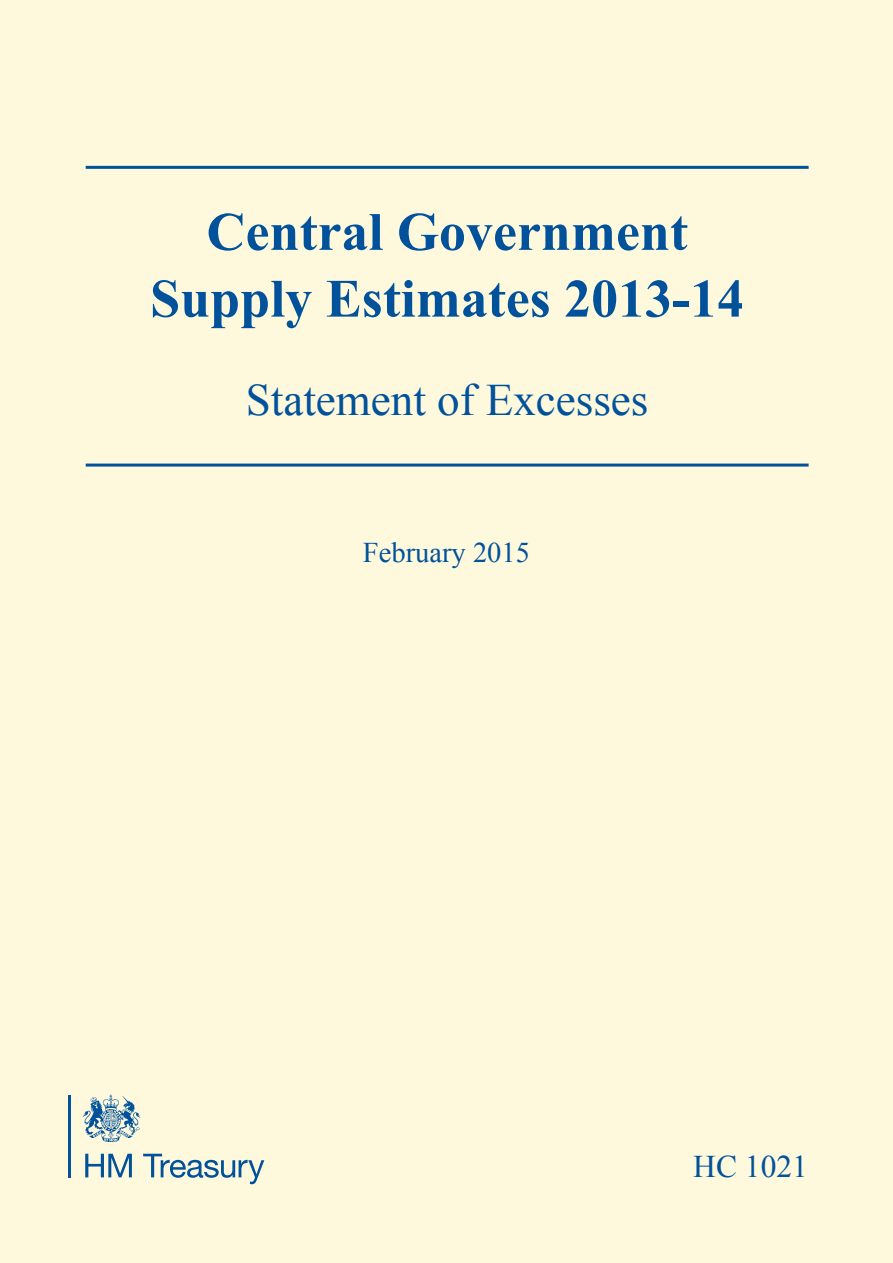
<style>
.page{position:relative;width:893px;height:1263px;background:#fef8dd}
.page>*{position:absolute;margin:0;border:0;box-sizing:border-box;transform-origin:0 0}
.copyright_text_10_12{font:700 54px "Times New Roman";color:#01529a}
.copyright_text_10_12-2{font:45px "Times New Roman";color:#01529a}
.HC_number_cover{font:31.5px "Times New Roman";color:#01529a}
.copyright_text_10_12-3{font:28.5px "Times New Roman";color:#01529a}
</style>
<div class="page">
<hr style="left:86px;top:166px;width:723px;height:3px;background:#01529a">
<hr style="left:86px;top:464px;width:723px;height:3px;background:#01529a">
<hr style="left:69px;top:1095px;width:2px;height:82px;background:#01529a">
<svg style="left:85px;top:1154px;width:47px;height:23px"></svg>
<svg style="left:143px;top:1154px;width:121px;height:30px"></svg>
<svg style="left:83px;top:1095px;width:58px;height:47px"></svg>
<p class="copyright_text_10_12" style="left:206px;top:194px;width:483px">Central Government</p>
<p class="copyright_text_10_12" style="left:150px;top:261px;width:596px">Supply Estimates 2013-14</p>
<p class="copyright_text_10_12-2" style="left:246px;top:370px;width:404px">Statement of Excesses</p>
<p class="copyright_text_10_12-3" style="left:363px;top:533px;width:169px">February 2015</p>
<p class="HC_number_cover" style="left:693px;top:1146px;width:116px">HC 1021</p>
</div>
